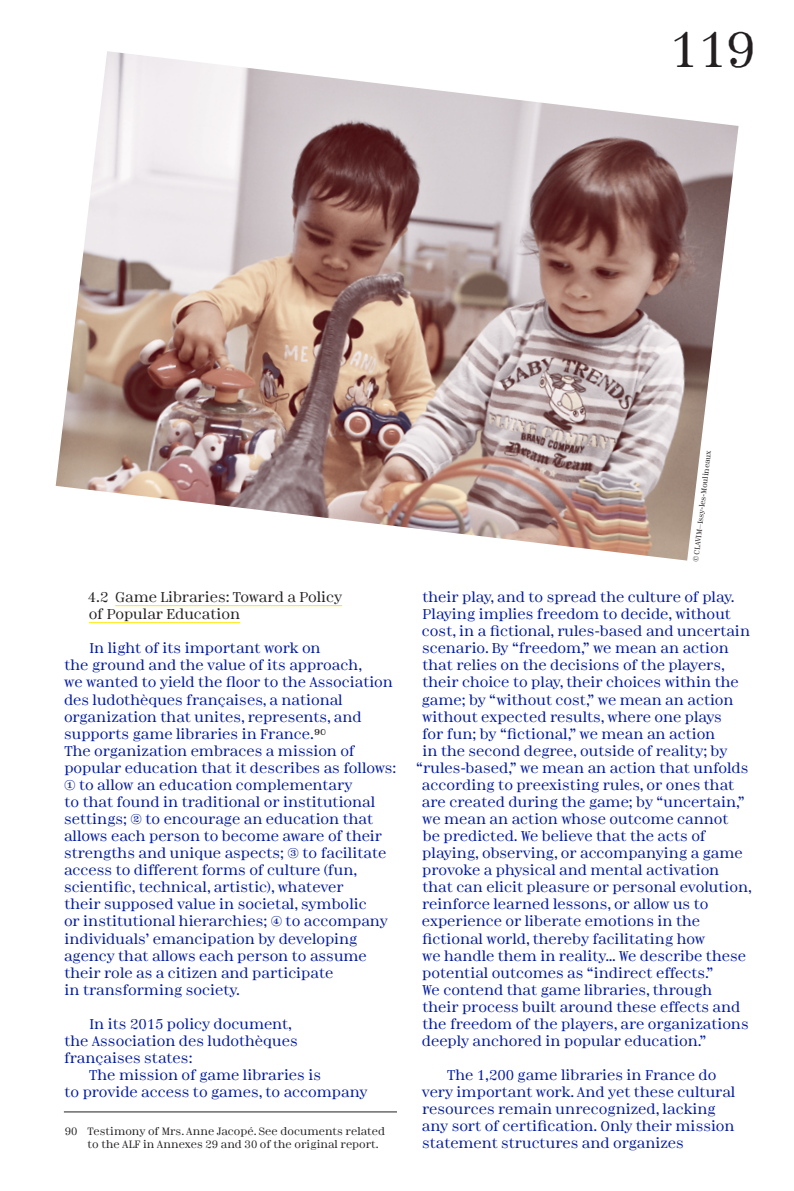
<style>
.page{position:relative;width:794px;height:1191px;background:#fff}
.page>*{position:absolute;margin:0;border:0;box-sizing:border-box;transform-origin:0 0}
.t1{font:47.25px "Minotaur";color:#231f20}
._03B_Minotaur_8_9_75{font:13.47px/17.2px "Minotaur";color:#00199f}
._08_Minotaur_8_9_75{font:13.47px/17.2px "Minotaur";color:#231f20}
._04_Minotaur_Legende{font:10.15px/13.3px "Minotaur";letter-spacing:.005em;color:#231f20}
._04_Minotaur_Legende-2{font:7px "Minotaur";color:#231f20}
.s1{color:#231f20}
</style>
<div class="page">
<hr style="left:115px;top:605px;width:227px;height:1px;background:#ffe700">
<hr style="left:89px;top:622px;width:151px;height:1px;background:#ffe700">
<hr style="left:64px;top:1111px;width:333px;height:1px;background:#231f20">
<img style="left:56px;top:51px;width:682px;height:509px">
<h1 class="t1" style="left:669px;top:14px;width:88px">119</h1>
<p class="_08_Minotaur_8_9_75" style="left:88px;top:587px;width:256px">4.2 Game Libraries: Toward a Policy of Popular Education</p>
<p class="_03B_Minotaur_8_9_75" style="left:64px;top:639px;width:334px;text-indent:25px">In light of its important work on<br>the ground and the value of its approach,<br>we wanted to yield the floor to the Association des ludothèques françaises, a national organization that unites, represents, and supports game libraries in France.<span class="s1">90<br></span>The organization embraces a mission of popular education that it describes as follows:<br>➀ to allow an education complementary<br>to that found in traditional or institutional settings; ➁ to encourage an education that allows each person to become aware of their strengths and unique aspects; ➂ to facilitate access to different forms of culture (fun, scientific, technical, artistic), whatever<br>their supposed value in societal, symbolic<br>or institutional hierarchies; ➃ to accompany individuals’ emancipation by developing agency that allows each person to assume their role as a citizen and participate<br>in transforming society.</p>
<p class="_03B_Minotaur_8_9_75" style="left:64px;top:1014px;width:235px;text-indent:25px">In its 2015 policy document, the Association des ludothèques françaises states:</p>
<p class="_03B_Minotaur_8_9_75" style="left:64px;top:1065px;width:304px;text-indent:25px">The mission of game libraries is<br>to provide access to games, to accompany</p>
<p class="_04_Minotaur_Legende" style="left:88px;top:1124px;width:299px;text-indent:-23px">90 Testimony of Mrs. Anne Jacopé. See documents related to the ALF in Annexes 29 and 30 of the original report.</p>
<p class="_04_Minotaur_Legende-2" style="left:691px;top:561px;width:114px;rotate:-84deg">© CLAVIM—Issy-les-Moulineaux</p>
<p class="_03B_Minotaur_8_9_75" style="left:422px;top:587px;width:314px">their play, and to spread the culture of play.</p>
<p class="_03B_Minotaur_8_9_75" style="left:422px;top:605px;width:308px">Playing implies freedom to decide, without</p>
<p class="_03B_Minotaur_8_9_75" style="left:422px;top:622px;width:330px">cost, in a fictional, rules-based and uncertain</p>
<p class="_03B_Minotaur_8_9_75" style="left:422px;top:639px;width:308px">scenario. By “freedom,” we mean an action</p>
<p class="_03B_Minotaur_8_9_75" style="left:422px;top:656px;width:304px">that relies on the decisions of the players,</p>
<p class="_03B_Minotaur_8_9_75" style="left:422px;top:673px;width:318px">their choice to play, their choices within the</p>
<p class="_03B_Minotaur_8_9_75" style="left:422px;top:690px;width:313px">game; by “without cost,” we mean an action</p>
<p class="_03B_Minotaur_8_9_75" style="left:422px;top:707px;width:301px">without expected results, where one plays</p>
<p class="_03B_Minotaur_8_9_75" style="left:422px;top:724px;width:295px">for fun; by “fictional,” we mean an action</p>
<p class="_03B_Minotaur_8_9_75" style="left:422px;top:741px;width:306px">in the second degree, outside of reality; by</p>
<p class="_03B_Minotaur_8_9_75" style="left:416px;top:758px;width:334px">“rules-based,” we mean an action that unfolds</p>
<p class="_03B_Minotaur_8_9_75" style="left:422px;top:775px;width:312px">according to preexisting rules, or ones that</p>
<p class="_03B_Minotaur_8_9_75" style="left:422px;top:792px;width:324px">are created during the game; by “uncertain,”</p>
<p class="_03B_Minotaur_8_9_75" style="left:422px;top:809px;width:308px">we mean an action whose outcome cannot</p>
<p class="_03B_Minotaur_8_9_75" style="left:423px;top:826px;width:284px">be predicted. We believe that the acts of</p>
<p class="_03B_Minotaur_8_9_75" style="left:422px;top:843px;width:322px">playing, observing, or accompanying a game</p>
<p class="_03B_Minotaur_8_9_75" style="left:422px;top:860px;width:298px">provoke a physical and mental activation</p>
<p class="_03B_Minotaur_8_9_75" style="left:422px;top:878px;width:331px">that can elicit pleasure or personal evolution,</p>
<p class="_03B_Minotaur_8_9_75" style="left:422px;top:895px;width:288px">reinforce learned lessons, or allow us to</p>
<p class="_03B_Minotaur_8_9_75" style="left:422px;top:912px;width:280px">experience or liberate emotions in the</p>
<p class="_03B_Minotaur_8_9_75" style="left:422px;top:929px;width:284px">fictional world, thereby facilitating how</p>
<p class="_03B_Minotaur_8_9_75" style="left:422px;top:946px;width:325px">we handle them in reality… We describe these</p>
<p class="_03B_Minotaur_8_9_75" style="left:422px;top:963px;width:293px">potential outcomes as “indirect effects.”</p>
<p class="_03B_Minotaur_8_9_75" style="left:422px;top:980px;width:291px">We contend that game libraries, through</p>
<p class="_03B_Minotaur_8_9_75" style="left:422px;top:997px;width:319px">their process built around these effects and</p>
<p class="_03B_Minotaur_8_9_75" style="left:422px;top:1014px;width:328px">the freedom of the players, are organizations</p>
<p class="_03B_Minotaur_8_9_75" style="left:422px;top:1031px;width:286px">deeply anchored in popular education.”</p>
<p class="_03B_Minotaur_8_9_75" style="left:422px;top:1065px;width:315px;text-indent:25px">The 1,200 game libraries in France do very important work. And yet these cultural resources remain unrecognized, lacking any sort of certification. Only their mission statement structures and organizes</p>
</div>
